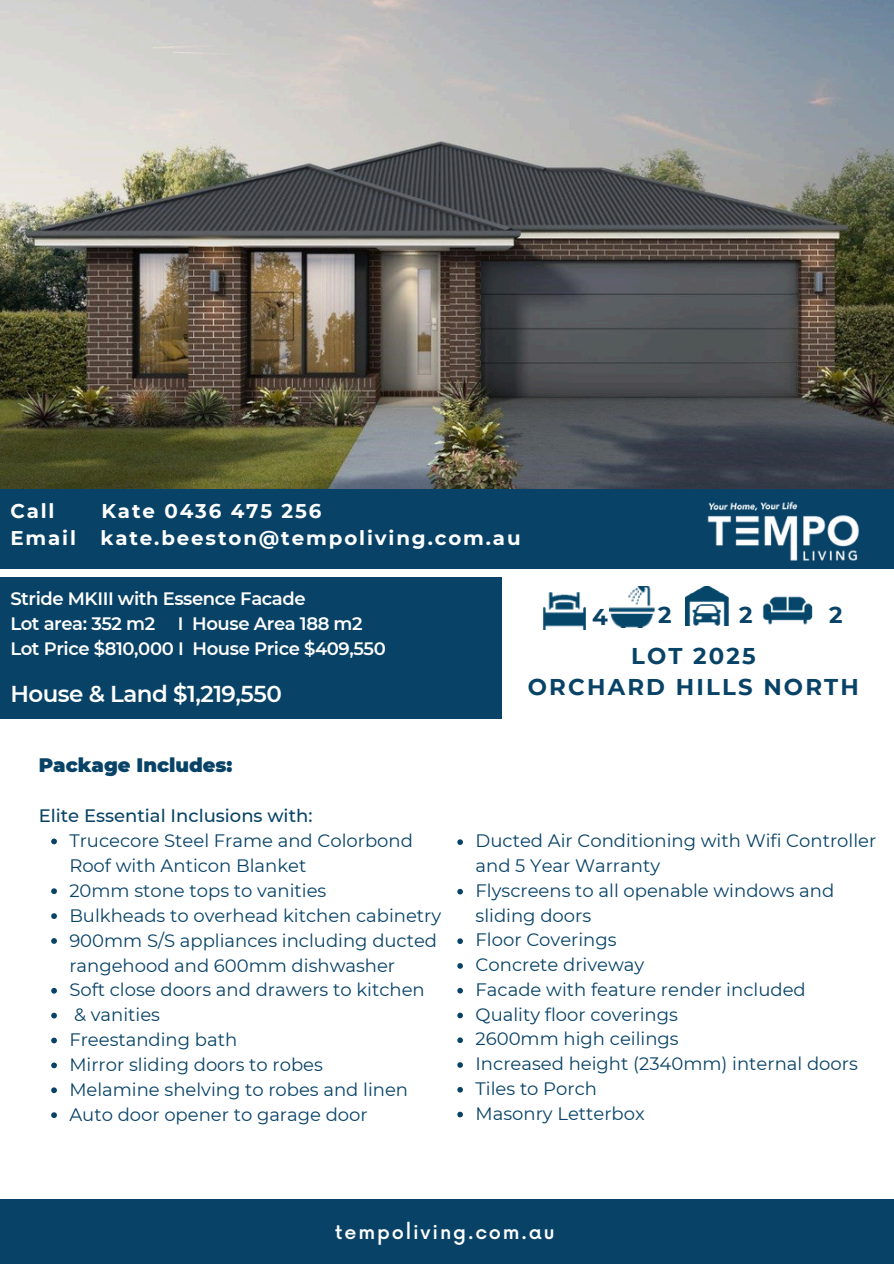
<style>
.page{position:relative;width:894px;height:1264px;background:#fff}
.page>*{position:absolute;margin:0;border:0;box-sizing:border-box;transform-origin:0 0}
.t1{font:600 22.95px "Montserrat";letter-spacing:-.02em;color:#fff}
.t2{font:700 22.8px/31.5px "Montserrat";letter-spacing:.095em;color:#084367;text-align:center}
.t3{font:700 19.8px/27px "Montserrat";letter-spacing:.095em;color:#fff}
.t4{font:900 19.5px "Montserrat";color:#084367}
.t5{font:500 19.35px "Now";letter-spacing:.095em;color:#fff}
.t6{font:18px/24.9px "Montserrat";color:#084367}
.t7{font:600 18px/24.9px "Montserrat";letter-spacing:-.02em;color:#fff}
.t8{font:500 18px "Montserrat";color:#084367}
</style>
<div class="page">
<div style="left:0;top:1199px;width:893px;height:64px;background:#084367"></div>
<img style="left:0;top:0;width:892px;height:489px">
<div style="left:0;top:489px;width:893px;height:79px;background:#084367"></div>
<img style="left:707px;top:501px;width:152px;height:60px">
<div style="left:0;top:577px;width:502px;height:141px;background:#084367"></div>
<img style="left:685px;top:586px;width:43px;height:39px">
<img style="left:609px;top:586px;width:45px;height:42px">
<img style="left:762px;top:596px;width:51px;height:29px">
<img style="left:543px;top:592px;width:42px;height:37px">
<svg style="left:51px;top:838px;width:6px;height:6px"></svg>
<svg style="left:51px;top:888px;width:6px;height:6px"></svg>
<svg style="left:51px;top:913px;width:6px;height:6px"></svg>
<svg style="left:51px;top:938px;width:6px;height:5px"></svg>
<svg style="left:51px;top:987px;width:6px;height:6px"></svg>
<svg style="left:51px;top:1012px;width:6px;height:6px"></svg>
<svg style="left:51px;top:1037px;width:6px;height:6px"></svg>
<svg style="left:51px;top:1062px;width:6px;height:6px"></svg>
<svg style="left:51px;top:1087px;width:6px;height:6px"></svg>
<svg style="left:51px;top:1112px;width:6px;height:5px"></svg>
<svg style="left:457px;top:839px;width:6px;height:6px"></svg>
<svg style="left:457px;top:888px;width:6px;height:6px"></svg>
<svg style="left:457px;top:938px;width:6px;height:6px"></svg>
<svg style="left:457px;top:963px;width:6px;height:5px"></svg>
<svg style="left:457px;top:987px;width:6px;height:6px"></svg>
<svg style="left:457px;top:1012px;width:6px;height:6px"></svg>
<svg style="left:457px;top:1037px;width:6px;height:6px"></svg>
<svg style="left:457px;top:1062px;width:6px;height:5px"></svg>
<svg style="left:457px;top:1087px;width:6px;height:5px"></svg>
<svg style="left:457px;top:1111px;width:6px;height:6px"></svg>
<h3 class="t3" style="left:10px;top:497px;width:46px">Call</h3>
<h3 class="t3" style="left:10px;top:497px;width:511px;text-indent:91px">Kate 0436 475 256<br>Email kate.beeston@tempoliving.com.au</h3>
<p class="t7" style="left:10px;top:586px;width:377px">Stride MKIII with Essence Facade<br>Lot area: 352 m2 I House Area 188 m2<br>Lot Price $810,000 I House Price $409,550</p>
<p class="t1" style="left:10px;top:679px;width:273px">House &amp; Land $1,219,550</p>
<p class="t2" style="left:592px;top:601px;width:17px">4</p>
<p class="t2" style="left:658px;top:599px;width:15px">2</p>
<p class="t2" style="left:739px;top:599px;width:15px">2</p>
<p class="t2" style="left:828px;top:599px;width:15px">2</p>
<p class="t2" style="left:527px;top:639px;width:332px">LOT 2025<br>ORCHARD HILLS NORTH</p>
<p class="t4" style="left:39px;top:752px;width:195px">Package Includes:</p>
<p class="t8" style="left:39px;top:804px;width:275px">Elite Essential Inclusions with:</p>
<h1 class="t6" style="left:69px;top:828px;width:345px">Trucecore Steel Frame and Colorbond<br>Roof with Anticon Blanket</h1>
<h3 class="t6" style="left:69px;top:878px;width:258px">20mm stone tops to vanities</h3>
<h3 class="t6" style="left:69px;top:902px;width:373px">Bulkheads to overhead kitchen cabinetry</h3>
<p class="t6" style="left:69px;top:927px;width:369px">900mm S/S appliances including ducted rangehood and 600mm dishwasher</p>
<p class="t6" style="left:69px;top:977px;width:357px">Soft close doors and drawers to kitchen</p>
<p class="t6" style="left:74px;top:1002px;width:87px">&amp; vanities</p>
<p class="t6" style="left:69px;top:1027px;width:169px">Freestanding bath</p>
<p class="t6" style="left:69px;top:1052px;width:255px">Mirror sliding doors to robes</p>
<p class="t6" style="left:69px;top:1077px;width:340px">Melamine shelving to robes and linen</p>
<p class="t6" style="left:69px;top:1101px;width:300px">Auto door opener to garage door</p>
<p class="t6" style="left:475px;top:828px;width:402px">Ducted Air Conditioning with Wifi Controller and 5 Year Warranty</p>
<p class="t6" style="left:475px;top:877px;width:360px">Flyscreens to all openable windows and sliding doors</p>
<p class="t6" style="left:475px;top:927px;width:142px">Floor Coverings</p>
<p class="t6" style="left:475px;top:952px;width:170px">Concrete driveway</p>
<p class="t6" style="left:475px;top:976px;width:331px">Facade with feature render included</p>
<p class="t6" style="left:475px;top:1001px;width:204px">Quality floor coverings</p>
<p class="t6" style="left:475px;top:1026px;width:205px">2600mm high ceilings</p>
<p class="t6" style="left:475px;top:1051px;width:384px">Increased height (2340mm) internal doors</p>
<p class="t6" style="left:475px;top:1075px;width:123px">Tiles to Porch</p>
<p class="t6" style="left:475px;top:1100px;width:171px">Masonry Letterbox</p>
<p class="t5" style="left:335px;top:1221px;width:221px">tempoliving.com.au</p>
</div>
